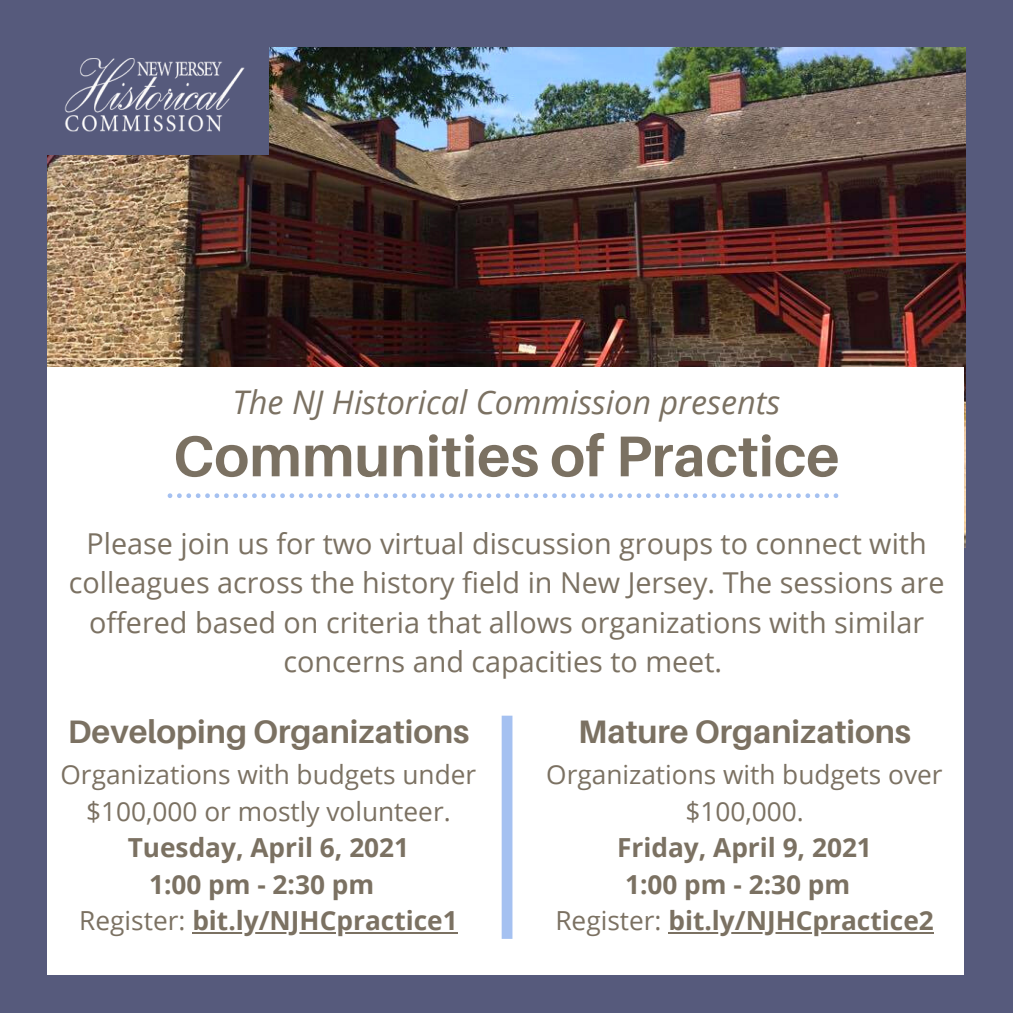
<style>
.page{position:relative;width:1013px;height:1013px;background:#fff}
.page>*{position:absolute;margin:0;border:0;box-sizing:border-box;transform-origin:0 0}
.t1{font:700 57.5px "Aileron";color:#7b7162}
.t2{font:700 32.5px "Aileron";color:#7b7162}
.t3{font:italic 32.5px "Open Sans";color:#7b7162}
.t4{font:28.75px/39.4px "Open Sans";color:#7b7162;text-align:center}
.t5{font:700 26.25px "Open Sans";color:#7b7162}
.t6{font:26.25px/36.5px "Open Sans";color:#7b7162;text-align:center}
.s1{font-weight:400}
</style>
<div class="page">
<div style="left:0;top:0;width:1012px;height:1012px;background:#565a7c"></div>
<img style="left:47px;top:48px;width:918px;height:499px">
<div style="left:41px;top:41px;width:227px;height:113px;background:#565a7c"></div>
<img style="left:65px;top:58px;width:179px;height:74px">
<div style="left:47px;top:367px;width:916px;height:607px;background:#fff"></div>
<hr style="left:192px;top:932px;width:266px;height:2px;background:#7b7162">
<hr style="left:668px;top:932px;width:266px;height:2px;background:#7b7162">
<svg style="left:501px;top:715px;width:11px;height:223px;background:#aac4f1"></svg>
<svg style="left:168px;top:493px;width:670px;height:5px"></svg>
<p class="t3" style="left:232px;top:379px;width:549px">The NJ Historical Commission presents</p>
<p class="t1" style="left:173px;top:420px;width:668px">Communities of Practice</p>
<p class="t4" style="left:69px;top:523px;width:877px">Please join us for two virtual discussion groups to connect with colleagues across the history field in New Jersey. The sessions are offered based on criteria that allows organizations with similar concerns and capacities to meet.</p>
<p class="t2" style="left:68px;top:711px;width:403px">Developing Organizations</p>
<p class="t6" style="left:60px;top:755px;width:417px">Organizations with budgets under $100,000 or mostly volunteer.</p>
<p class="t5" style="left:128px;top:829px;width:283px">Tuesday, April 6, 2021</p>
<p class="t5" style="left:149px;top:865px;width:227px">1:00 pm - 2:30 pm</p>
<p class="t5" style="left:79px;top:902px;width:380px"><span class="s1">Register:</span> bit.ly/NJHCpractice1</p>
<p class="t2" style="left:578px;top:711px;width:334px">Mature Organizations</p>
<p class="t6" style="left:546px;top:755px;width:398px">Organizations with budgets over $100,000.</p>
<p class="t5" style="left:617px;top:829px;width:256px">Friday, April 9, 2021</p>
<p class="t5" style="left:625px;top:865px;width:227px">1:00 pm - 2:30 pm</p>
<p class="t5" style="left:555px;top:902px;width:380px"><span class="s1">Register:</span> bit.ly/NJHCpractice2</p>
</div>
